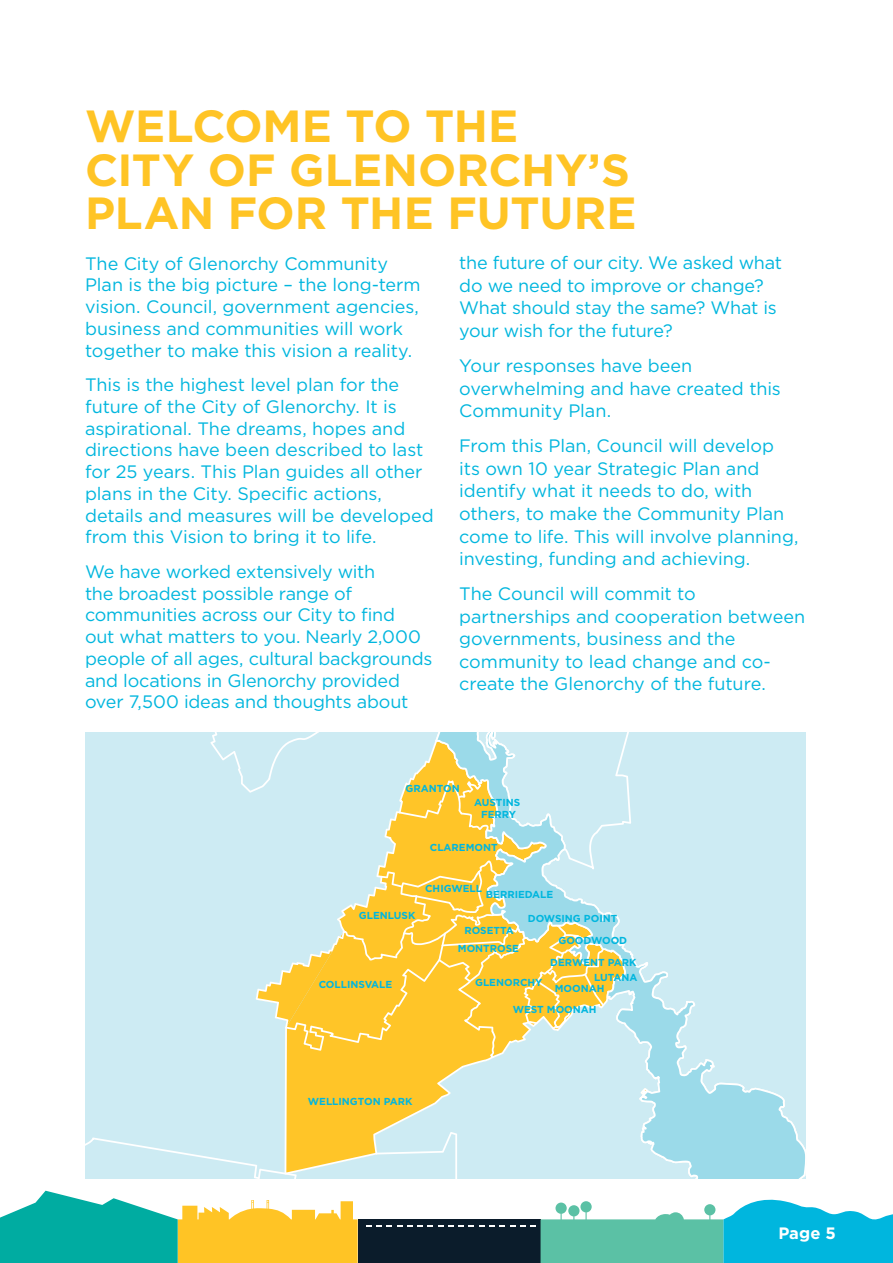
<style>
.page{position:relative;width:893px;height:1263px;background:#fff}
.page>*{position:absolute;margin:0;border:0;box-sizing:border-box;transform-origin:0 0}
.t1{font:700 45px/43.5px "Gotham";color:#ffc425}
.t2{font:18px/21.8px "Gotham";letter-spacing:-.01em;color:#00b6de}
.t3{font:700 16.5px "Gotham";color:#fff}
.t4{font:700 10.2px/12.1px "Gotham";color:#00b6de;text-align:center}
</style>
<div class="page">
<div style="left:85px;top:732px;width:721px;height:446px;background:#cdebf3"></div>
<svg style="left:85px;top:1137px;width:212px;height:41px"></svg>
<svg style="left:285px;top:1029px;width:114px;height:145px;background:#f9cc49"></svg>
<svg style="left:399px;top:1029px;width:33px;height:125px;fill:#ffc528"></svg>
<svg style="left:210px;top:732px;width:222px;height:297px"></svg>
<svg style="left:432px;top:732px;width:374px;height:446px"></svg>
<div style="left:358px;top:1219px;width:183px;height:44px;background:#0b1c2b"></div>
<svg style="left:366px;top:1199px;width:527px;height:64px"></svg>
<svg style="left:0;top:1191px;width:358px;height:72px"></svg>
<h1 class="t1" style="left:85px;top:104px;width:553px">WELCOME TO THE<br>CITY OF GLENORCHY’S<br>PLAN FOR THE FUTURE</h1>
<p class="t2" style="left:85px;top:252px;width:337px">The City of Glenorchy Community Plan is the big picture – the long-term vision. Council, government agencies, business and communities will work together to make this vision a reality.</p>
<p class="t2" style="left:85px;top:373px;width:350px">This is the highest level plan for the future of the City of Glenorchy. It is aspirational. The dreams, hopes and directions have been described to last for 25 years. This Plan guides all other plans in the City. Specific actions, details and measures will be developed from this Vision to bring it to life.</p>
<p class="t2" style="left:85px;top:560px;width:349px">We have worked extensively with<br>the broadest possible range of communities across our City to find<br>out what matters to you. Nearly 2,000 people of all ages, cultural backgrounds and locations in Glenorchy provided over 7,500 ideas and thoughts about</p>
<p class="t2" style="left:459px;top:251px;width:324px;line-height:22.5px">the future of our city. We asked what do we need to improve or change?<br>What should stay the same? What is your wish for the future?</p>
<p class="t2" style="left:459px;top:354px;width:323px;line-height:22.5px">Your responses have been overwhelming and have created this<br>Community Plan.</p>
<p class="t2" style="left:459px;top:434px;width:341px;line-height:22.5px">From this Plan, Council will develop its own 10 year Strategic Plan and identify what it needs to do, with others, to make the Community Plan come to life. This will involve planning, investing, funding and achieving.</p>
<p class="t2" style="left:459px;top:582px;width:347px;line-height:22.5px">The Council will commit to partnerships and cooperation between governments, business and the community to lead change and co&shy;create the Glenorchy of the future.</p>
<p class="t4" style="left:406px;top:782px;width:56px">GRANTON</p>
<p class="t4" style="left:474px;top:796px;width:48px">AUSTINS<br>FERRY</p>
<p class="t4" style="left:430px;top:841px;width:69px">CLAREMONT</p>
<p class="t4" style="left:425px;top:882px;width:59px">CHIGWELL</p>
<p class="t4" style="left:486px;top:889px;width:69px">BERRIEDALE</p>
<p class="t4" style="left:359px;top:909px;width:58px">GLENLUSK</p>
<p class="t4" style="left:528px;top:912px;width:91px">DOWSING POINT</p>
<p class="t4" style="left:319px;top:979px;width:75px">COLLINSVALE</p>
<p class="t4" style="left:308px;top:1095px;width:106px">WELLINGTON PARK</p>
<p class="t4" style="left:464px;top:924px;width:51px">ROSETTA</p>
<p class="t4" style="left:458px;top:943px;width:63px">MONTROSE</p>
<p class="t4" style="left:475px;top:976px;width:69px">GLENORCHY</p>
<p class="t4" style="left:558px;top:934px;width:70px">GOODWOOD</p>
<p class="t4" style="left:550px;top:956px;width:88px">DERWENT PARK</p>
<p class="t4" style="left:594px;top:971px;width:45px">LUTANA</p>
<p class="t4" style="left:555px;top:982px;width:51px">MOONAH</p>
<p class="t4" style="left:513px;top:1004px;width:85px">WEST MOONAH</p>
<p class="t3" style="left:778px;top:1222px;width:59px">Page 5</p>
</div>
